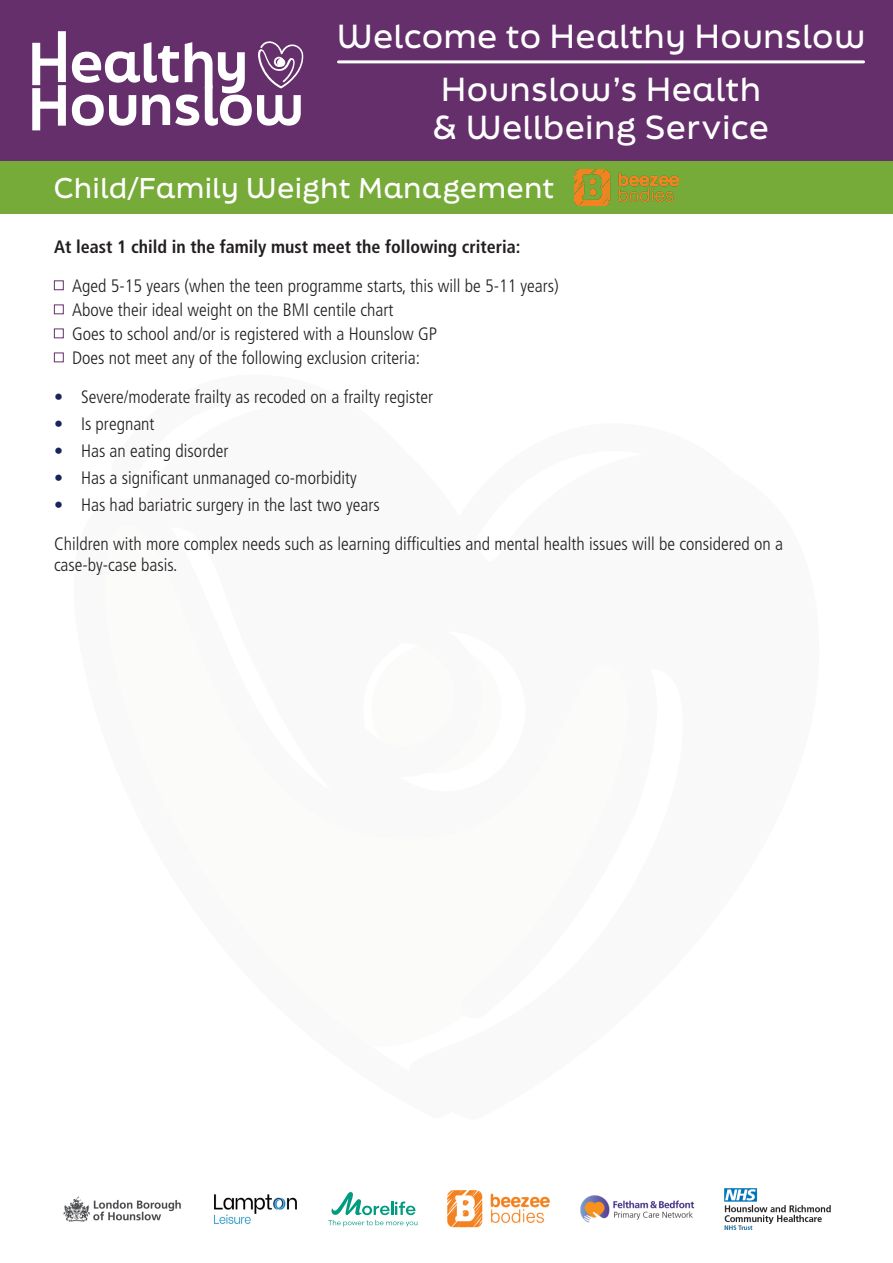
<style>
.page{position:relative;width:893px;height:1263px;background:#fff}
.page>*{position:absolute;margin:0;border:0;box-sizing:border-box;transform-origin:0 0}
.t1{font:500 31.5px "Final Six";letter-spacing:.03em;color:#fff}
.t2{font:500 27px "Final Six";letter-spacing:.03em;color:#fff}
.t3{font:300 condensed 18px "Frutiger LT Pro";color:#231f20}
.t4{font:700 condensed 18px "Frutiger LT Pro";color:#231f20}
.s1{color:#19255a}
</style>
<div class="page">
<div style="left:371px;top:643px;width:131px;height:130px;background:#fbfcf9;border-radius:50%"></div>
<div style="left:0;top:0;width:893px;height:162px;background:#652f6c"></div>
<svg style="left:32px;top:31px;width:34px;height:99px"></svg>
<svg style="left:72px;top:41px;width:232px;height:85px"></svg>
<div style="left:0;top:162px;width:893px;height:52px;background:#77ab39"></div>
<hr style="left:338px;top:60px;width:525px;height:3px;background:#fff">
<img style="left:724px;top:1188px;width:107px;height:41px">
<img style="left:214px;top:1194px;width:83px;height:30px">
<img style="left:63px;top:1196px;width:118px;height:26px">
<img style="left:447px;top:1190px;width:102px;height:38px">
<img style="left:580px;top:1195px;width:114px;height:28px">
<svg style="left:328px;top:1192px;width:89px;height:35px"></svg>
<div style="left:54px;top:280px;width:10px;height:10px;border:1px solid #652f6c"></div>
<div style="left:54px;top:304px;width:10px;height:10px;border:1px solid #652f6c"></div>
<div style="left:54px;top:329px;width:10px;height:9px;border:1px solid #652f6c"></div>
<div style="left:54px;top:353px;width:10px;height:9px;border:1px solid #652f6c"></div>
<img style="left:574px;top:169px;width:104px;height:37px">
<p class="t1" style="left:337px;top:13px;width:530px">Welcome to Healthy Hounslow</p>
<p class="t1" style="left:441px;top:67px;width:321px">Hounslow’s Health</p>
<p class="t1" style="left:433px;top:104px;width:337px">&amp; Wellbeing Service</p>
<p class="t2" style="left:54px;top:169px;width:502px">Child/Family Weight Management</p>
<p class="t4" style="left:54px;top:236px;width:468px">At least 1 child in the family must meet the following criteria:</p>
<p class="t3" style="left:72px;top:275px;width:488px">Aged 5-15 years (when the teen programme starts, this will be 5-11 years)</p>
<p class="t3" style="left:72px;top:299px;width:323px">Above their ideal weight on the BMI centile chart</p>
<p class="t3" style="left:72px;top:323px;width:367px">Goes to school and/or is registered with a Hounslow GP</p>
<p class="t3" style="left:72px;top:347px;width:350px">Does not meet any of the following exclusion criteria:</p>
<p class="t3" style="left:54px;top:386px;width:381px"><span class="s1">•</span> Severe/moderate frailty as recoded on a frailty register</p>
<p class="t3" style="left:54px;top:413px;width:102px"><span class="s1">•</span> Is pregnant</p>
<p class="t3" style="left:54px;top:440px;width:176px"><span class="s1">•</span> Has an eating disorder</p>
<p class="t3" style="left:54px;top:467px;width:304px"><span class="s1">•</span> Has a significant unmanaged co-morbidity</p>
<p class="t3" style="left:54px;top:494px;width:327px"><span class="s1">•</span> Has had bariatric surgery in the last two years</p>
<p class="t3" style="left:54px;top:533px;width:730px">Children with more complex needs such as learning difficulties and mental health issues will be considered on a</p>
<p class="t3" style="left:54px;top:555px;width:125px">case-by-case basis.</p>
</div>
